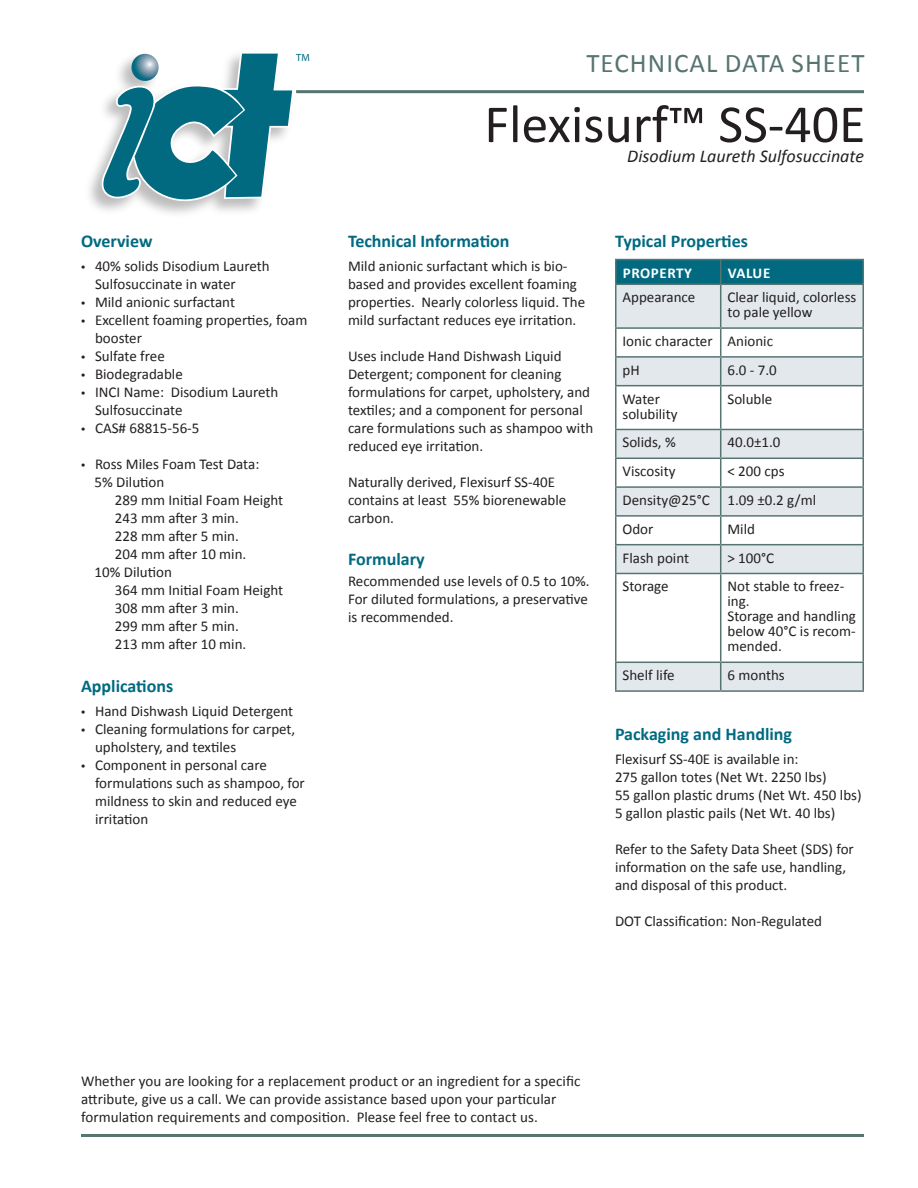
<style>
.page{position:relative;width:918px;height:1188px;background:#fff}
.page>*{position:absolute;margin:0;border:0;box-sizing:border-box;transform-origin:0 0}
.Product_Name{font:54px "Calibri";color:#231f20}
.Document_Heading{font:27px "Calibri";letter-spacing:.04em;color:#567571}
.Heading{font:700 18px "Calibri";color:#016a81}
.t1{font:italic 18px "Calibri";color:#231f20}
.Paragraph_Style10{font:700 18px "Calibri";color:#016a81}
.t2{font:15px/18px "Calibri";color:#231f20}
.table_header{font:700 15px "Calibri";letter-spacing:.04em;color:#fff}
.t3{font:10.5px "Myriad Pro";color:#016a81}
.s1{font-family:"Myriad Pro"}
</style>
<div class="page">
<hr style="left:81px;top:1134px;width:783px;height:3px;background:#567571">
<hr style="left:296px;top:90px;width:568px;height:3px;background:#567571">
<img style="left:89px;top:90px;width:211px;height:124px">
<svg style="left:100px;top:53px;width:196px;height:158px"></svg>
<svg style="left:616px;top:285px;width:246px;height:405px"></svg>
<hr style="left:615px;top:259px;width:106px;height:1px;background:#567571">
<hr style="left:721px;top:259px;width:143px;height:1px;background:#567571">
<svg style="left:615px;top:260px;width:247px;height:24px;background:#046a80"></svg>
<hr style="left:862px;top:260px;width:2px;height:24px;background:#567571">
<hr style="left:615px;top:284px;width:106px;height:1px;background:#567571">
<hr style="left:615px;top:285px;width:1px;height:42px;background:#567571">
<hr style="left:721px;top:284px;width:143px;height:1px;background:#567571">
<hr style="left:720px;top:285px;width:1px;height:42px;background:#567571">
<hr style="left:862px;top:285px;width:2px;height:42px;background:#567571">
<hr style="left:615px;top:327px;width:106px;height:2px;background:#567571">
<hr style="left:721px;top:327px;width:143px;height:2px;background:#567571">
<hr style="left:862px;top:329px;width:2px;height:27px;background:#567571">
<hr style="left:615px;top:356px;width:106px;height:2px;background:#567571">
<svg style="left:615px;top:329px;width:1px;height:56px"></svg>
<hr style="left:721px;top:356px;width:143px;height:2px;background:#567571">
<svg style="left:720px;top:329px;width:1px;height:56px"></svg>
<hr style="left:862px;top:358px;width:2px;height:27px;background:#567571">
<hr style="left:615px;top:385px;width:106px;height:1px;background:#567571">
<hr style="left:615px;top:386px;width:1px;height:43px;background:#567571">
<hr style="left:721px;top:385px;width:143px;height:1px;background:#567571">
<hr style="left:720px;top:386px;width:1px;height:43px;background:#567571">
<hr style="left:862px;top:386px;width:2px;height:43px;background:#567571">
<hr style="left:615px;top:429px;width:106px;height:1px;background:#567571">
<hr style="left:721px;top:429px;width:143px;height:1px;background:#567571">
<hr style="left:862px;top:430px;width:2px;height:28px;background:#567571">
<hr style="left:615px;top:458px;width:106px;height:1px;background:#567571">
<hr style="left:721px;top:458px;width:143px;height:1px;background:#567571">
<hr style="left:862px;top:459px;width:2px;height:27px;background:#567571">
<hr style="left:615px;top:486px;width:106px;height:2px;background:#567571">
<hr style="left:721px;top:486px;width:143px;height:2px;background:#567571">
<hr style="left:862px;top:488px;width:2px;height:27px;background:#567571">
<hr style="left:615px;top:515px;width:106px;height:2px;background:#567571">
<hr style="left:721px;top:515px;width:143px;height:2px;background:#567571">
<hr style="left:862px;top:517px;width:2px;height:27px;background:#567571">
<hr style="left:615px;top:544px;width:106px;height:1px;background:#567571">
<svg style="left:615px;top:430px;width:1px;height:143px"></svg>
<hr style="left:721px;top:544px;width:143px;height:1px;background:#567571">
<svg style="left:720px;top:430px;width:1px;height:143px"></svg>
<hr style="left:862px;top:545px;width:2px;height:28px;background:#567571">
<hr style="left:615px;top:573px;width:106px;height:1px;background:#567571">
<hr style="left:615px;top:574px;width:1px;height:88px;background:#567571">
<hr style="left:721px;top:573px;width:143px;height:1px;background:#567571">
<hr style="left:720px;top:574px;width:1px;height:88px;background:#567571">
<hr style="left:862px;top:574px;width:2px;height:88px;background:#567571">
<hr style="left:615px;top:662px;width:106px;height:1px;background:#567571">
<svg style="left:615px;top:663px;width:1px;height:27px"></svg>
<hr style="left:721px;top:662px;width:143px;height:1px;background:#567571">
<svg style="left:720px;top:663px;width:1px;height:27px"></svg>
<hr style="left:862px;top:663px;width:2px;height:27px;background:#567571">
<hr style="left:615px;top:690px;width:106px;height:2px;background:#567571">
<hr style="left:721px;top:690px;width:143px;height:2px;background:#567571">
<p class="t3" style="left:296px;top:51px;width:15px">TM</p>
<p class="Heading" style="left:81px;top:229px;width:73px">Overview</p>
<p class="t2" style="left:95px;top:257px;width:176px;text-indent:-14px"><span class="s1">•</span> 40% solids Disodium Laureth<br>Sulfosuccinate in water</p>
<p class="t2" style="left:81px;top:293px;width:156px"><span class="s1">•</span> Mild anionic surfactant</p>
<p class="t2" style="left:95px;top:311px;width:214px;text-indent:-14px"><span class="s1">•</span> Excellent foaming properties, foam booster</p>
<p class="t2" style="left:81px;top:347px;width:85px"><span class="s1">•</span> Sulfate free</p>
<p class="t2" style="left:81px;top:365px;width:103px"><span class="s1">•</span> Biodegradable</p>
<p class="t2" style="left:95px;top:383px;width:185px;text-indent:-14px"><span class="s1">•</span> INCI Name: Disodium Laureth<br>Sulfosuccinate</p>
<p class="t2" style="left:81px;top:419px;width:120px"><span class="s1">•</span> CAS# 68815-56-5</p>
<p class="t2" style="left:81px;top:455px;width:180px"><span class="s1">•</span> Ross Miles Foam Test Data:</p>
<p class="t2" style="left:95px;top:473px;width:71px">5% Dilution</p>
<p class="t2" style="left:115px;top:491px;width:170px">289 mm Initial Foam Height</p>
<p class="t2" style="left:115px;top:509px;width:125px">243 mm after 3 min.</p>
<p class="t2" style="left:115px;top:527px;width:125px">228 mm after 5 min.</p>
<p class="t2" style="left:115px;top:545px;width:133px">204 mm after 10 min.</p>
<p class="t2" style="left:95px;top:563px;width:79px">10% Dilution</p>
<p class="t2" style="left:115px;top:581px;width:170px">364 mm Initial Foam Height</p>
<p class="t2" style="left:115px;top:599px;width:125px">308 mm after 3 min.</p>
<p class="t2" style="left:115px;top:617px;width:125px">299 mm after 5 min.</p>
<p class="t2" style="left:115px;top:635px;width:133px">213 mm after 10 min.</p>
<p class="Heading" style="left:81px;top:675px;width:94px">Applications</p>
<p class="t2" style="left:81px;top:702px;width:214px"><span class="s1">•</span> Hand Dishwash Liquid Detergent</p>
<p class="t2" style="left:95px;top:720px;width:202px;text-indent:-14px"><span class="s1">•</span> Cleaning formulations for carpet, upholstery, and textiles</p>
<p class="t2" style="left:95px;top:756px;width:211px;text-indent:-14px"><span class="s1">•</span> Component in personal care formulations such as shampoo, for mildness to skin and reduced eye irritation</p>
<p class="Document_Heading" style="left:586px;top:46px;width:280px">TECHNICAL DATA SHEET</p>
<p class="Product_Name" style="left:484px;top:90px;width:383px">Flexisurf™ SS-40E</p>
<p class="t1" style="left:627px;top:144px;width:238px">Disodium Laureth Sulfosuccinate</p>
<p class="Heading" style="left:348px;top:229px;width:163px">Technical Information</p>
<p class="t2" style="left:348px;top:257px;width:239px">Mild anionic surfactant which is bio&shy;based and provides excellent foaming properties. Nearly colorless liquid. The mild surfactant reduces eye irritation.</p>
<p class="t2" style="left:348px;top:347px;width:247px">Uses include Hand Dishwash Liquid Detergent; component for cleaning formulations for carpet, upholstery, and textiles; and a component for personal care formulations such as shampoo with reduced eye irritation.</p>
<p class="t2" style="left:348px;top:473px;width:220px">Naturally derived, Flexisurf SS-40E contains at least 55% biorenewable carbon.</p>
<p class="Paragraph_Style10" style="left:348px;top:548px;width:78px">Formulary</p>
<p class="t2" style="left:348px;top:572px;width:243px">Recommended use levels of 0.5 to 10%.</p>
<p class="t2" style="left:348px;top:590px;width:242px">For diluted formulations, a preservative is recommended.</p>
<p class="Heading" style="left:615px;top:229px;width:135px">Typical Properties</p>
<p class="table_header" style="left:623px;top:263px;width:71px">PROPERTY</p>
<p class="table_header" style="left:728px;top:263px;width:44px">VALUE</p>
<p class="t2" style="left:622px;top:288px;width:74px">Appearance</p>
<p class="t2" style="left:727px;top:290px;width:131px;line-height:15px">Clear liquid, colorless to pale yellow</p>
<p class="t2" style="left:622px;top:332px;width:92px">Ionic character</p>
<p class="t2" style="left:727px;top:332px;width:47px">Anionic</p>
<p class="t2" style="left:622px;top:361px;width:19px">pH</p>
<p class="t2" style="left:727px;top:361px;width:51px">6.0 - 7.0</p>
<p class="t2" style="left:622px;top:390px;width:39px">Water</p>
<p class="t2" style="left:622px;top:405px;width:57px">solubility</p>
<p class="t2" style="left:727px;top:390px;width:46px">Soluble</p>
<p class="t2" style="left:622px;top:434px;width:55px">Solids, %</p>
<p class="t2" style="left:727px;top:434px;width:55px">40.0±1.0</p>
<p class="t2" style="left:622px;top:462px;width:55px">Viscosity</p>
<p class="t2" style="left:727px;top:462px;width:59px">&lt; 200 cps</p>
<p class="t2" style="left:622px;top:491px;width:89px">Density@25°C</p>
<p class="t2" style="left:727px;top:491px;width:90px">1.09 ±0.2 g/ml</p>
<p class="t2" style="left:622px;top:520px;width:32px">Odor</p>
<p class="t2" style="left:727px;top:520px;width:29px">Mild</p>
<p class="t2" style="left:622px;top:549px;width:68px">Flash point</p>
<p class="t2" style="left:727px;top:549px;width:48px">&gt; 100°C</p>
<p class="t2" style="left:622px;top:578px;width:48px">Storage</p>
<p class="t2" style="left:727px;top:579px;width:118px;line-height:15px">Not stable to freez&shy;ing.</p>
<p class="t2" style="left:727px;top:609px;width:130px;line-height:15px;text-align:justify">Storage and handling below 40°C is recom&shy;mended.</p>
<p class="t2" style="left:622px;top:666px;width:54px">Shelf life</p>
<p class="t2" style="left:727px;top:666px;width:59px">6 months</p>
<p class="Heading" style="left:615px;top:722px;width:179px">Packaging and Handling</p>
<p class="t2" style="left:615px;top:750px;width:185px">Flexisurf SS-40E is available in:</p>
<p class="t2" style="left:615px;top:768px;width:213px">275 gallon totes (Net Wt. 2250 lbs)</p>
<p class="t2" style="left:615px;top:786px;width:248px">55 gallon plastic drums (Net Wt. 450 lbs)</p>
<p class="t2" style="left:615px;top:804px;width:222px">5 gallon plastic pails (Net Wt. 40 lbs)</p>
<p class="t2" style="left:615px;top:840px;width:240px">Refer to the Safety Data Sheet (SDS) for information on the safe use, handling, and disposal of this product.</p>
<p class="t2" style="left:615px;top:912px;width:209px">DOT Classification: Non-Regulated</p>
<p class="t2" style="left:81px;top:1072px;width:501px">Whether you are looking for a replacement product or an ingredient for a specific attribute, give us a call. We can provide assistance based upon your particular formulation requirements and composition. Please feel free to contact us.</p>
</div>
